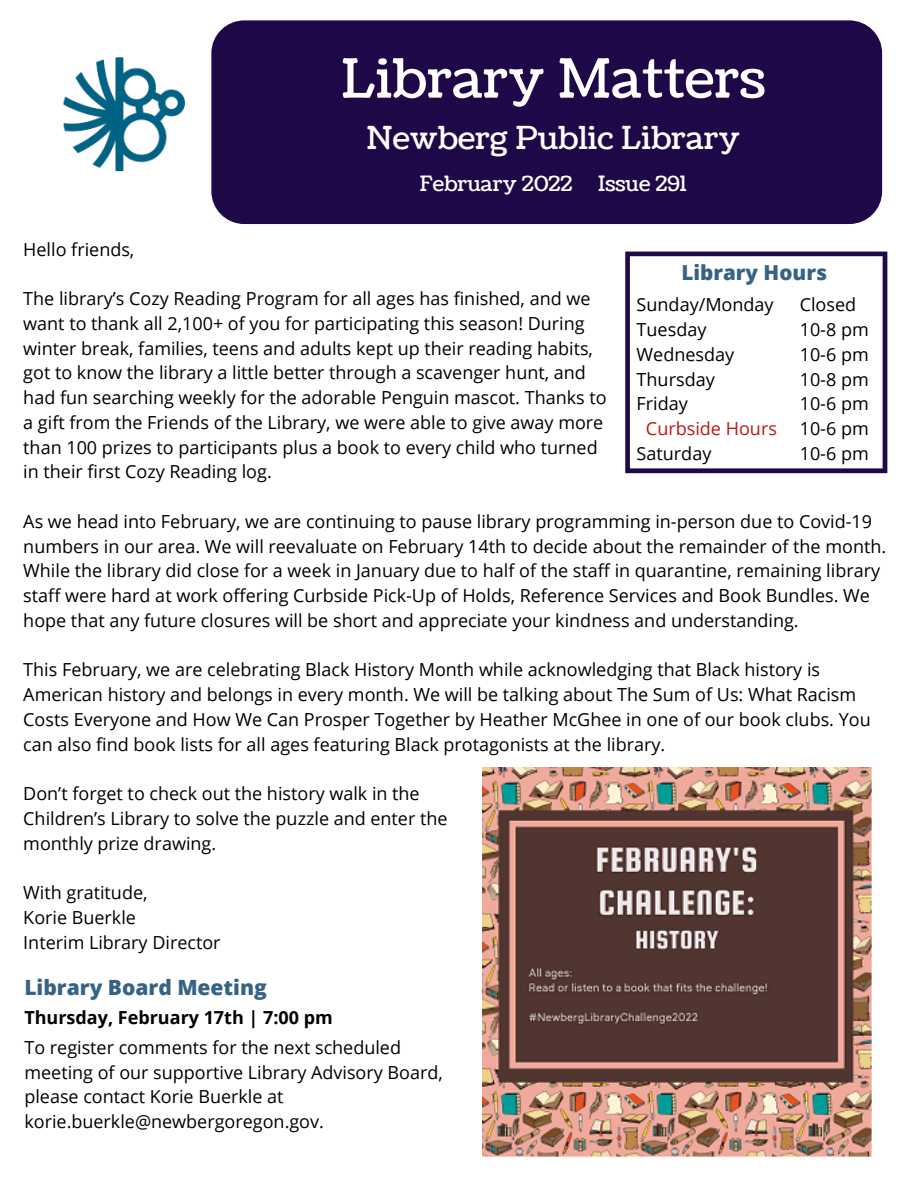
<style>
.page{position:relative;width:918px;height:1188px;background:#fff}
.page>*{position:absolute;margin:0;border:0;box-sizing:border-box;transform-origin:0 0}
.t1{font:54px "Coustard";color:#fff}
.t2{font:31.5px "Coustard";color:#fff}
.t3{font:21px "Coustard";color:#fff}
.t4{font:800 21px "Open Sans";color:#366385}
.t5{font:800 20.55px "Open Sans";color:#366385}
.t6{font:18px/24.8px "Open Sans";color:#000}
.t7{font:700 18px "Open Sans";color:#000}
.t8{font:18px "Open Sans";color:#b81b11}
</style>
<div class="page">
<div style="left:211px;top:20px;width:671px;height:204px;background:#1e0848;border-radius:33px"></div>
<img style="left:62px;top:57px;width:124px;height:115px">
<svg style="left:625px;top:252px;width:262px;height:221px"></svg>
<img style="left:483px;top:768px;width:389px;height:389px">
<p class="t1" style="left:341px;top:42px;width:426px">Library Matters</p>
<p class="t2" style="left:366px;top:116px;width:375px">Newberg Public Library</p>
<p class="t3" style="left:420px;top:169px;width:268px">February 2022 Issue 291</p>
<p class="t6" style="left:23px;top:236px;width:113px">Hello friends,</p>
<p class="t6" style="left:23px;top:286px;width:569px">The library’s Cozy Reading Program for all ages has finished, and we</p>
<p class="t6" style="left:23px;top:311px;width:563px">want to thank all 2,100+ of you for participating this season! During</p>
<p class="t6" style="left:23px;top:335px;width:571px">winter break, families, teens and adults kept up their reading habits,</p>
<p class="t6" style="left:23px;top:360px;width:564px">got to know the library a little better through a scavenger hunt, and</p>
<p class="t6" style="left:23px;top:385px;width:585px">had fun searching weekly for the adorable Penguin mascot. Thanks to</p>
<p class="t6" style="left:23px;top:410px;width:582px">a gift from the Friends of the Library, we were able to give away more</p>
<p class="t6" style="left:23px;top:434px;width:576px">than 100 prizes to participants plus a book to every child who turned</p>
<p class="t6" style="left:23px;top:459px;width:250px">in their first Cozy Reading log.</p>
<p class="t6" style="left:23px;top:509px;width:864px">As we head into February, we are continuing to pause library programming in-person due to Covid-19 numbers in our area. We will reevaluate on February 14th to decide about the remainder of the month.<br>While the library did close for a week in January due to half of the staff in quarantine, remaining library staff were hard at work offering Curbside Pick-Up of Holds, Reference Services and Book Bundles. We hope that any future closures will be short and appreciate your kindness and understanding.</p>
<p class="t6" style="left:23px;top:657px;width:849px">This February, we are celebrating Black History Month while acknowledging that Black history is American history and belongs in every month. We will be talking about The Sum of Us: What Racism Costs Everyone and How We Can Prosper Together by Heather McGhee in one of our book clubs. You can also find book lists for all ages featuring Black protagonists at the library.</p>
<p class="t6" style="left:23px;top:781px;width:398px">Don’t forget to check out the history walk in the</p>
<p class="t6" style="left:23px;top:806px;width:426px">Children’s Library to solve the puzzle and enter the</p>
<p class="t6" style="left:23px;top:830px;width:194px">monthly prize drawing.</p>
<p class="t6" style="left:23px;top:880px;width:126px">With gratitude,</p>
<p class="t6" style="left:23px;top:905px;width:114px">Korie Buerkle</p>
<p class="t6" style="left:23px;top:929px;width:199px">Interim Library Director</p>
<p class="t5" style="left:682px;top:258px;width:147px">Library Hours</p>
<p class="t6" style="left:800px;top:292px;width:58px">Closed</p>
<p class="t6" style="left:800px;top:317px;width:71px">10-8 pm</p>
<p class="t6" style="left:800px;top:341px;width:71px">10-6 pm</p>
<p class="t6" style="left:800px;top:366px;width:71px">10-8 pm</p>
<p class="t6" style="left:800px;top:391px;width:71px">10-6 pm</p>
<p class="t6" style="left:800px;top:416px;width:71px">10-6 pm</p>
<p class="t6" style="left:800px;top:440px;width:71px">10-6 pm</p>
<p class="t6" style="left:637px;top:292px;width:139px">Sunday/Monday</p>
<p class="t6" style="left:637px;top:317px;width:71px">Tuesday</p>
<p class="t6" style="left:637px;top:341px;width:99px">Wednesday</p>
<p class="t6" style="left:637px;top:366px;width:80px">Thursday</p>
<p class="t6" style="left:637px;top:391px;width:53px">Friday</p>
<p class="t8" style="left:646px;top:416px;width:132px">Curbside Hours</p>
<p class="t6" style="left:637px;top:440px;width:76px">Saturday</p>
<p class="t4" style="left:24px;top:973px;width:244px">Library Board Meeting</p>
<p class="t7" style="left:24px;top:1004px;width:310px">Thursday, February 17th | 7:00 pm</p>
<p class="t6" style="left:24px;top:1035px;width:420px">To register comments for the next scheduled meeting of our supportive Library Advisory Board, please contact Korie Buerkle at korie.buerkle@newbergoregon.gov.</p>
</div>
